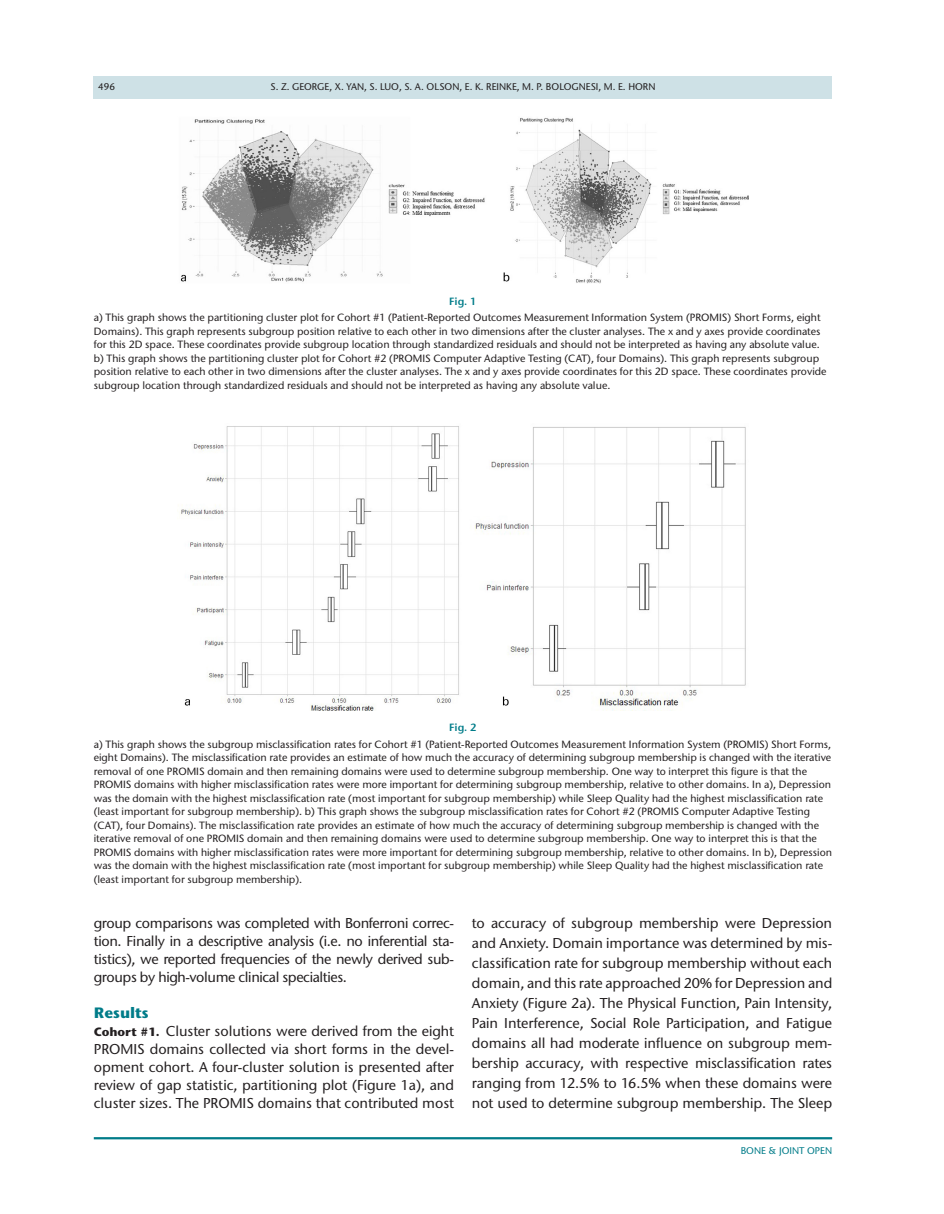
<style>
.page{position:relative;width:944px;height:1214px;background:#fff}
.page>*{position:absolute;margin:0;border:0;box-sizing:border-box;transform-origin:0 0}
.t1{font:700 15px "Stone Sans ITC Pro";color:#007c89}
.t2{font:500 14.25px/20px "Stone Sans ITC Pro";letter-spacing:-.005em;color:#231f20;text-align:justify}
.t3{font:500 10.5px/13.5px "Stone Sans ITC Pro";color:#231f20}
.t4{font:600 10.5px "Stone Sans ITC Pro";letter-spacing:-.005em;color:#007c89}
.t5{font:500 9.75px "Stone Sans ITC Pro";color:#231f20}
.t6{font:500 9.75px "Stone Sans ITC Pro";color:#007c89}
.s1{font-weight:700;font-size:12px}
</style>
<div class="page">
<hr style="left:94px;top:1137px;width:738px;height:2px;background:#007c89">
<div style="left:94px;top:76px;width:738px;height:22px;background:#cee1e6"></div>
<img style="left:180px;top:118px;width:568px;height:165px">
<img style="left:181px;top:426px;width:565px;height:284px">
<p class="t5" style="left:98px;top:81px;width:18px">496</p>
<p class="t5" style="left:270px;top:81px;width:386px">S. Z. GEORGE, X. YAN, S. LUO, S. A. OLSON, E. K. REINKE, M. P. BOLOGNESI, M. E. HORN</p>
<p class="t4" style="left:449px;top:294px;width:29px">Fig. 1</p>
<p class="t3" style="left:94px;top:310px;width:734px">a) This graph shows the partitioning cluster plot for Cohort #1 (Patient-Reported Outcomes Measurement Information System (PROMIS) Short Forms, eight Domains). This graph represents subgroup position relative to each other in two dimensions after the cluster analyses. The x and y axes provide coordinates for this 2D space. These coordinates provide subgroup location through standardized residuals and should not be interpreted as having any absolute value. b) This graph shows the partitioning cluster plot for Cohort #2 (PROMIS Computer Adaptive Testing (CAT), four Domains). This graph represents subgroup position relative to each other in two dimensions after the cluster analyses. The x and y axes provide coordinates for this 2D space. These coordinates provide subgroup location through standardized residuals and should not be interpreted as having any absolute value.</p>
<p class="t4" style="left:449px;top:721px;width:29px">Fig. 2</p>
<p class="t3" style="left:94px;top:737px;width:740px">a) This graph shows the subgroup misclassification rates for Cohort #1 (Patient-Reported Outcomes Measurement Information System (PROMIS) Short Forms, eight Domains). The misclassification rate provides an estimate of how much the accuracy of determining subgroup membership is changed with the iterative removal of one PROMIS domain and then remaining domains were used to determine subgroup membership. One way to interpret this figure is that the PROMIS domains with higher misclassification rates were more important for determining subgroup membership, relative to other domains. In a), Depression was the domain with the highest misclassification rate (most important for subgroup membership) while Sleep Quality had the highest misclassification rate (least important for subgroup membership). b) This graph shows the subgroup misclassification rates for Cohort #2 (PROMIS Computer Adaptive Testing (CAT), four Domains). The misclassification rate provides an estimate of how much the accuracy of determining subgroup membership is changed with the iterative removal of one PROMIS domain and then remaining domains were used to determine subgroup membership. One way to interpret this is that the PROMIS domains with higher misclassification rates were more important for determining subgroup membership, relative to other domains. In b), Depression was the domain with the highest misclassification rate (most important for subgroup membership) while Sleep Quality had the highest misclassification rate (least important for subgroup membership).</p>
<h2 class="t2" style="left:94px;top:914px;width:362px;line-height:18px">group comparisons was completed with Bonferroni correc&shy;tion. Finally in a descriptive analysis (i.e. no inferential sta&shy;tistics), we reported frequencies of the newly derived sub&shy;groups by high-volume clinical specialties.</h2>
<h1 class="t1" style="left:94px;top:1003px;width:56px">Results</h1>
<p class="t2" style="left:94px;top:1022px;width:362px;line-height:18px"><span class="s1">Cohort #1.</span> Cluster solutions were derived from the eight PROMIS domains collected via short forms in the devel&shy;opment cohort. A four-cluster solution is presented after review of gap statistic, partitioning plot (Figure 1a), and cluster sizes. The PROMIS domains that contributed most</p>
<p class="t2" style="left:472px;top:913px;width:362px">to accuracy of subgroup membership were Depression and Anxiety. Domain importance was determined by mis&shy;classification rate for subgroup membership without each domain, and this rate approached 20% for Depression and Anxiety (Figure 2a). The Physical Function, Pain Intensity, Pain Interference, Social Role Participation, and Fatigue domains all had moderate influence on subgroup mem&shy;bership accuracy, with respective misclassification rates ranging from 12.5% to 16.5% when these domains were not used to determine subgroup membership. The Sleep</p>
<p class="t6" style="left:740px;top:1144px;width:93px">BONE &amp; JOINT OPEN</p>
</div>
